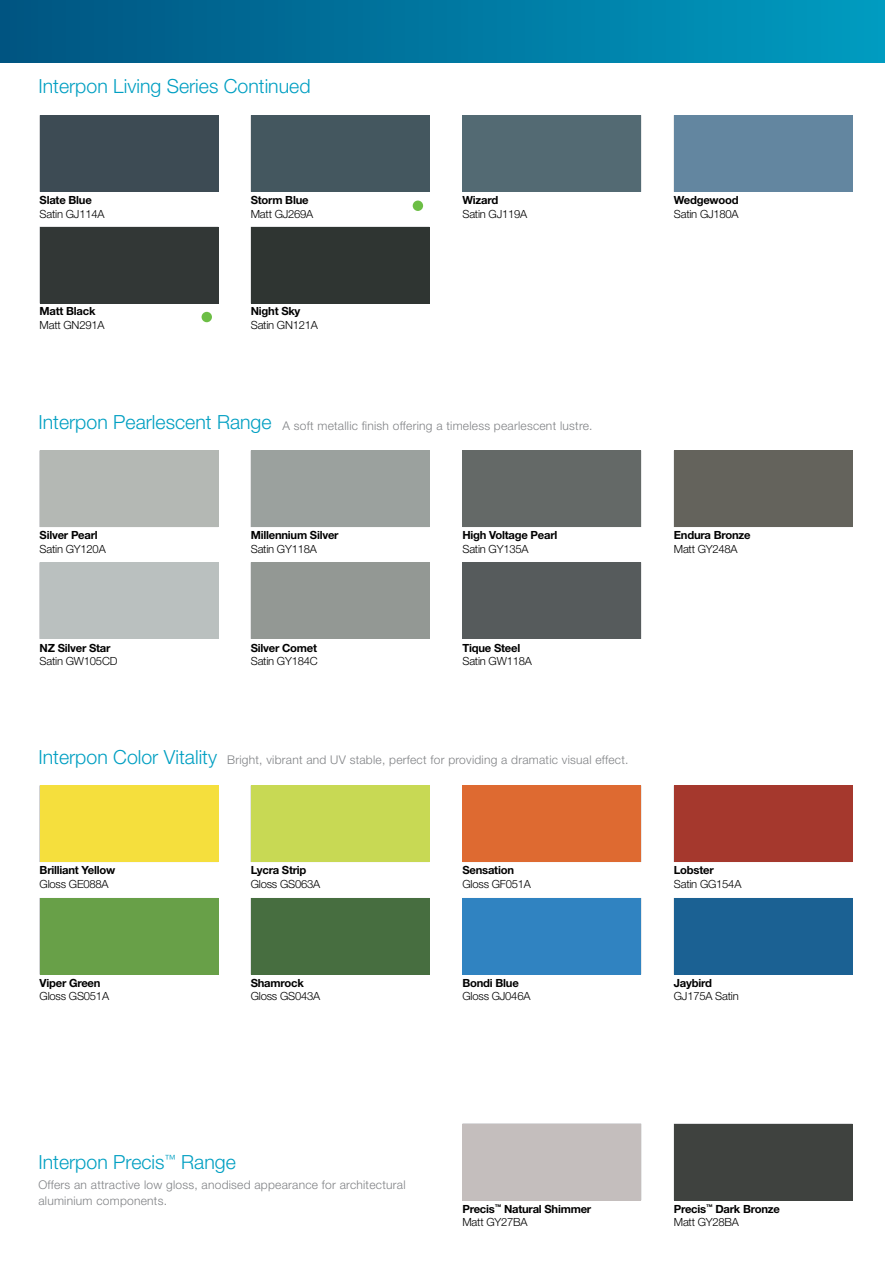
<style>
.page{position:relative;width:885px;height:1263px;background:#fff}
.page>*{position:absolute;margin:0;border:0;box-sizing:border-box;transform-origin:0 0}
.t1{font:300 19.5px "Helvetica Neue LT Std";color:#009fc2}
.t2{font:300 12px/16.5px "Helvetica Neue LT Std";letter-spacing:.02em;color:#808285}
.t3{font:300 11.25px/13.5px "Helvetica Neue LT Std";letter-spacing:-.02em;color:#000}
.t4{font:700 11.25px/13.5px "Helvetica Neue LT Std";letter-spacing:-.02em;color:#000}
.s1{font-weight:700}
.s2{font-weight:300}
</style>
<div class="page">
<div style="left:0;top:0;width:884px;height:63px;background:linear-gradient(to right,#005481,#009bc0)"></div>
<div style="left:201px;top:312px;width:11px;height:10px;background:#6cbe45;border-radius:50%"></div>
<div style="left:412px;top:201px;width:11px;height:10px;background:#6cbe45;border-radius:50%"></div>
<div style="left:251px;top:227px;width:178px;height:76px;background:#2f3532"></div>
<div style="left:40px;top:227px;width:178px;height:76px;background:#323736"></div>
<div style="left:673px;top:1124px;width:179px;height:76px;background:#3f423f"></div>
<div style="left:673px;top:785px;width:179px;height:77px;background:#a5382d"></div>
<div style="left:462px;top:785px;width:179px;height:77px;background:#de6a31"></div>
<div style="left:673px;top:898px;width:179px;height:76px;background:#1b6193"></div>
<div style="left:462px;top:898px;width:179px;height:76px;background:#3083c1"></div>
<div style="left:40px;top:898px;width:178px;height:76px;background:#68a048"></div>
<div style="left:251px;top:898px;width:178px;height:76px;background:#476e40"></div>
<div style="left:251px;top:785px;width:178px;height:77px;background:#c8d954"></div>
<div style="left:40px;top:785px;width:178px;height:77px;background:#f5df3d"></div>
<div style="left:251px;top:450px;width:178px;height:77px;background:#9ba19e"></div>
<div style="left:673px;top:450px;width:179px;height:77px;background:#64635c"></div>
<div style="left:40px;top:450px;width:178px;height:77px;background:#b4b8b4"></div>
<div style="left:462px;top:450px;width:179px;height:77px;background:#646967"></div>
<div style="left:251px;top:562px;width:178px;height:77px;background:#939894"></div>
<div style="left:462px;top:562px;width:179px;height:77px;background:#565b5c"></div>
<div style="left:462px;top:1124px;width:179px;height:76px;background:#c4bebd"></div>
<div style="left:251px;top:115px;width:178px;height:77px;background:#44575f"></div>
<div style="left:673px;top:115px;width:179px;height:77px;background:#6386a0"></div>
<div style="left:40px;top:115px;width:178px;height:77px;background:#3d4b54"></div>
<div style="left:462px;top:115px;width:179px;height:77px;background:#536a73"></div>
<div style="left:40px;top:562px;width:178px;height:77px;background:#bac0bf"></div>
<p class="t1" style="left:38px;top:74px;width:273px">Interpon Living Series Continued</p>
<p class="t3" style="left:40px;top:193px;width:66px"><span class="s1">Slate Blue<br></span>Satin GJ114A</p>
<p class="t3" style="left:462px;top:193px;width:66px"><span class="s1">Wizard<br></span>Satin GJ119A</p>
<p class="t3" style="left:251px;top:193px;width:64px"><span class="s1">Storm Blue<br></span>Matt GJ269A</p>
<p class="t3" style="left:673px;top:193px;width:66px"><span class="s1">Wedgewood<br></span>Satin GJ180A</p>
<p class="t3" style="left:40px;top:304px;width:66px"><span class="s1">Matt Black<br></span>Matt GN291A</p>
<p class="t3" style="left:251px;top:304px;width:69px"><span class="s1">Night Sky<br></span>Satin GN121A</p>
<p class="t1" style="left:38px;top:410px;width:235px">Interpon Pearlescent Range</p>
<p class="t2" style="left:282px;top:417px;width:311px">A soft metallic finish offering a timeless pearlescent lustre.</p>
<p class="t4" style="left:40px;top:528px;width:68px">Silver Pearl<br><span class="s2">Satin GY120A</span></p>
<p class="t4" style="left:462px;top:528px;width:96px">High Voltage Pearl<br><span class="s2">Satin GY135A</span></p>
<p class="t4" style="left:251px;top:528px;width:89px">Millennium Silver<br><span class="s2">Satin GY118A</span></p>
<p class="t4" style="left:673px;top:528px;width:78px">Endura Bronze<br><span class="s2">Matt GY248A</span></p>
<p class="t4" style="left:40px;top:640px;width:79px">NZ Silver Star<br><span class="s2">Satin GW105CD</span></p>
<p class="t4" style="left:251px;top:640px;width:68px">Silver Comet<br><span class="s2">Satin GY184C</span></p>
<p class="t3" style="left:462px;top:640px;width:71px"><span class="s1">Tique Steel<br></span>Satin GW118A</p>
<p class="t1" style="left:38px;top:745px;width:180px">Interpon Color Vitality</p>
<p class="t2" style="left:227px;top:751px;width:403px">Bright, vibrant and UV stable, perfect for providing a dramatic visual effect.</p>
<p class="t4" style="left:40px;top:863px;width:77px">Brilliant Yellow<br><span class="s2">Gloss GE088A</span></p>
<p class="t3" style="left:251px;top:863px;width:71px"><span class="s1">Lycra Strip<br></span>Gloss GS063A</p>
<p class="t3" style="left:462px;top:863px;width:70px"><span class="s1">Sensation<br></span>Gloss GF051A</p>
<p class="t3" style="left:40px;top:976px;width:71px"><span class="s1">Viper Green<br></span>Gloss GS051A</p>
<p class="t3" style="left:251px;top:976px;width:71px"><span class="s1">Shamrock<br></span>Gloss GS043A</p>
<p class="t3" style="left:462px;top:976px;width:69px"><span class="s1">Bondi Blue<br></span>Gloss GJ046A</p>
<p class="t3" style="left:673px;top:863px;width:69px"><span class="s1">Lobster<br></span>Satin GG154A</p>
<p class="t3" style="left:673px;top:976px;width:66px"><span class="s1">Jaybird<br></span>GJ175A Satin</p>
<p class="t1" style="left:38px;top:1150px;width:199px">Interpon Precis<sup>™</sup> Range</p>
<p class="t2" style="left:38px;top:1176px;width:368px">Offers an attractive low gloss, anodised appearance for architectural aluminium components.</p>
<p class="t4" style="left:462px;top:1202px;width:130px">Precis<sup>™</sup> Natural Shimmer<br><span class="s2">Matt GY27BA</span></p>
<p class="t4" style="left:673px;top:1202px;width:107px">Precis<sup>™</sup> Dark Bronze<br><span class="s2">Matt GY28BA</span></p>
</div>
